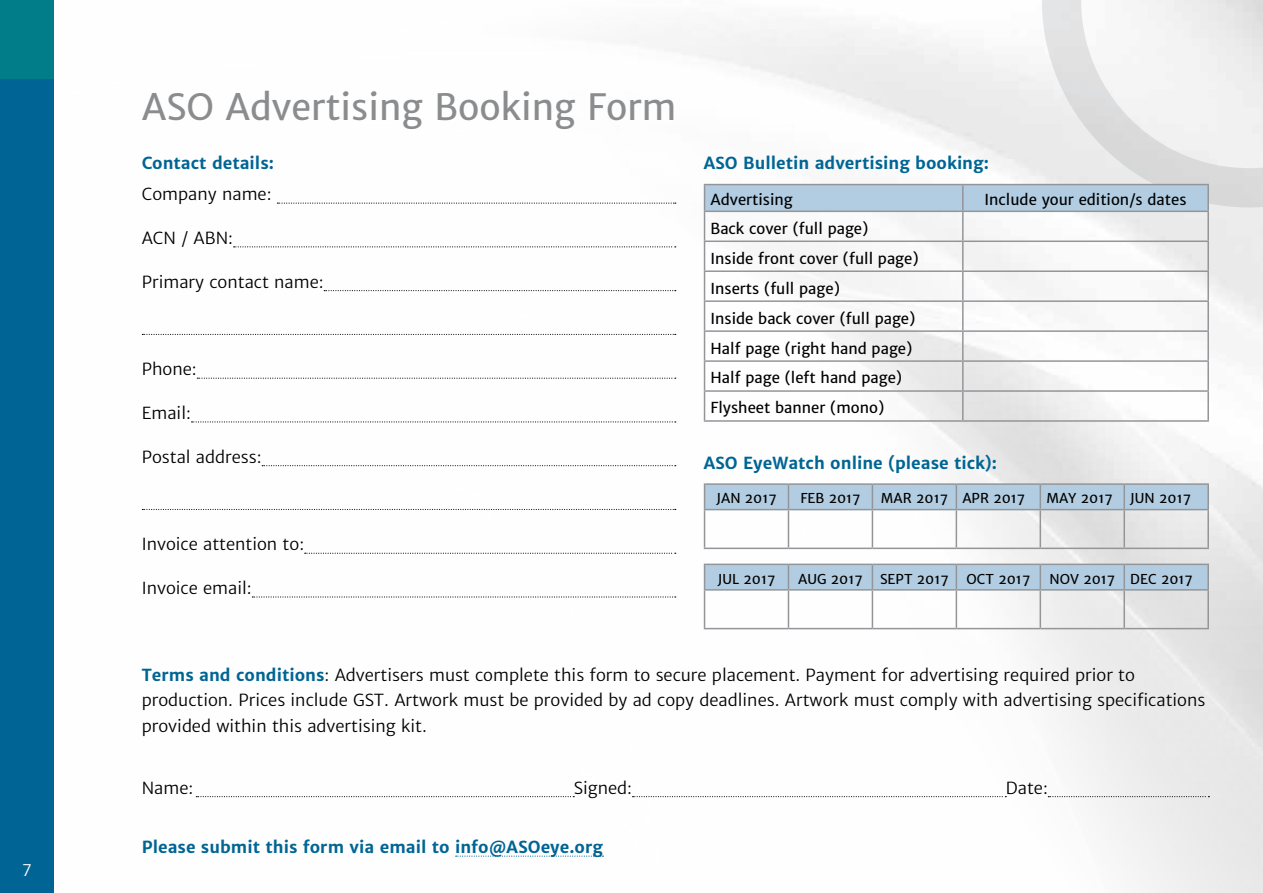
<style>
.page{position:relative;width:1263px;height:893px;background:#fff}
.page>*{position:absolute;margin:0;border:0;box-sizing:border-box;transform-origin:0 0}
.t1{font:36px "Merriweather Sans";color:#8a8c8e}
.t2{font:16.5px/25.5px "Merriweather Sans";color:#000}
.t3{font:700 16.5px "Merriweather Sans";color:#006594}
.t4{font:16.5px "News Gothic BT";color:#fff}
.t5{font:15px/30px "Merriweather Sans";color:#000}
.t6{font:13.5px "Merriweather Sans";color:#000}
.s1{font-weight:700;color:#006594}
</style>
<div class="page">
<div style="left:0;top:77px;width:54px;height:816px;background:#006594"></div>
<div style="left:0;top:0;width:54px;height:79px;background:#007d89"></div>
<img style="left:141px;top:28px;width:1122px;height:865px">
<svg style="left:1042px;top:0;width:221px;height:207px"></svg>
<svg style="left:277px;top:203px;width:399px;height:1px"></svg>
<svg style="left:234px;top:246px;width:442px;height:1px"></svg>
<svg style="left:324px;top:290px;width:352px;height:1px"></svg>
<svg style="left:142px;top:334px;width:534px;height:1px"></svg>
<svg style="left:197px;top:378px;width:479px;height:1px"></svg>
<svg style="left:192px;top:421px;width:484px;height:1px"></svg>
<svg style="left:262px;top:465px;width:414px;height:1px"></svg>
<svg style="left:142px;top:509px;width:534px;height:1px"></svg>
<svg style="left:305px;top:553px;width:371px;height:1px"></svg>
<svg style="left:252px;top:596px;width:424px;height:1px"></svg>
<svg style="left:196px;top:796px;width:378px;height:1px"></svg>
<svg style="left:632px;top:796px;width:374px;height:1px"></svg>
<svg style="left:1048px;top:796px;width:161px;height:1px"></svg>
<hr style="left:704px;top:184px;width:259px;height:1px;background:#939598">
<hr style="left:963px;top:184px;width:246px;height:1px;background:#939598">
<hr style="left:1207px;top:185px;width:2px;height:26px;background:#939598">
<hr style="left:963px;top:211px;width:246px;height:1px;background:#939598">
<hr style="left:1207px;top:212px;width:2px;height:29px;background:#939598">
<hr style="left:963px;top:241px;width:246px;height:1px;background:#939598">
<hr style="left:1207px;top:242px;width:2px;height:28px;background:#939598">
<hr style="left:963px;top:270px;width:246px;height:2px;background:#939598">
<hr style="left:1207px;top:272px;width:2px;height:28px;background:#939598">
<hr style="left:963px;top:300px;width:246px;height:2px;background:#939598">
<hr style="left:1207px;top:302px;width:2px;height:28px;background:#939598">
<hr style="left:963px;top:330px;width:246px;height:2px;background:#939598">
<hr style="left:1207px;top:332px;width:2px;height:28px;background:#939598">
<hr style="left:963px;top:360px;width:246px;height:2px;background:#939598">
<hr style="left:1207px;top:362px;width:2px;height:28px;background:#939598">
<hr style="left:963px;top:390px;width:246px;height:2px;background:#939598">
<svg style="left:704px;top:185px;width:504px;height:235px"></svg>
<hr style="left:1207px;top:392px;width:2px;height:28px;background:#939598">
<hr style="left:704px;top:420px;width:259px;height:2px;background:#939598">
<hr style="left:963px;top:420px;width:246px;height:2px;background:#939598">
<hr style="left:704px;top:483px;width:84px;height:2px;background:#939598">
<hr style="left:788px;top:483px;width:84px;height:2px;background:#939598">
<hr style="left:872px;top:483px;width:84px;height:2px;background:#939598">
<hr style="left:956px;top:483px;width:84px;height:2px;background:#939598">
<svg style="left:704px;top:484px;width:503px;height:25px;background:#b0cade"></svg>
<hr style="left:1040px;top:483px;width:84px;height:2px;background:#939598">
<hr style="left:1039px;top:485px;width:2px;height:24px;background:#939598">
<hr style="left:1124px;top:483px;width:85px;height:2px;background:#939598">
<hr style="left:1123px;top:485px;width:2px;height:24px;background:#939598">
<hr style="left:1207px;top:485px;width:2px;height:24px;background:#939598">
<hr style="left:704px;top:509px;width:84px;height:1px;background:#939598">
<hr style="left:704px;top:510px;width:1px;height:38px;background:#939598">
<hr style="left:788px;top:509px;width:84px;height:1px;background:#939598">
<hr style="left:788px;top:510px;width:1px;height:38px;background:#939598">
<hr style="left:872px;top:509px;width:84px;height:1px;background:#939598">
<hr style="left:872px;top:510px;width:1px;height:38px;background:#939598">
<hr style="left:956px;top:509px;width:84px;height:1px;background:#939598">
<hr style="left:956px;top:510px;width:1px;height:38px;background:#939598">
<hr style="left:1040px;top:509px;width:84px;height:1px;background:#939598">
<hr style="left:1039px;top:510px;width:2px;height:38px;background:#939598">
<hr style="left:1124px;top:509px;width:85px;height:1px;background:#939598">
<hr style="left:1123px;top:510px;width:2px;height:38px;background:#939598">
<hr style="left:1207px;top:510px;width:2px;height:38px;background:#939598">
<hr style="left:704px;top:548px;width:84px;height:1px;background:#939598">
<hr style="left:788px;top:548px;width:84px;height:1px;background:#939598">
<hr style="left:872px;top:548px;width:84px;height:1px;background:#939598">
<hr style="left:956px;top:548px;width:84px;height:1px;background:#939598">
<hr style="left:1040px;top:548px;width:84px;height:1px;background:#939598">
<hr style="left:1124px;top:548px;width:85px;height:1px;background:#939598">
<div style="left:704px;top:564px;width:503px;height:25px;background:#b2cde1"></div>
<hr style="left:1040px;top:564px;width:84px;height:1px;background:#939598">
<hr style="left:1039px;top:565px;width:2px;height:24px;background:#939598">
<hr style="left:1124px;top:564px;width:85px;height:1px;background:#939598">
<hr style="left:1123px;top:565px;width:2px;height:24px;background:#939598">
<hr style="left:1207px;top:565px;width:2px;height:24px;background:#939598">
<hr style="left:704px;top:589px;width:84px;height:2px;background:#939598">
<hr style="left:704px;top:591px;width:1px;height:37px;background:#939598">
<hr style="left:788px;top:589px;width:84px;height:2px;background:#939598">
<hr style="left:788px;top:591px;width:1px;height:37px;background:#939598">
<hr style="left:872px;top:589px;width:84px;height:2px;background:#939598">
<hr style="left:872px;top:591px;width:1px;height:37px;background:#939598">
<hr style="left:956px;top:589px;width:84px;height:2px;background:#939598">
<hr style="left:956px;top:591px;width:1px;height:37px;background:#939598">
<hr style="left:1040px;top:589px;width:84px;height:2px;background:#939598">
<hr style="left:1039px;top:591px;width:2px;height:37px;background:#939598">
<hr style="left:1124px;top:589px;width:85px;height:2px;background:#939598">
<hr style="left:1123px;top:591px;width:2px;height:37px;background:#939598">
<hr style="left:1207px;top:591px;width:2px;height:37px;background:#939598">
<hr style="left:704px;top:628px;width:84px;height:1px;background:#939598">
<hr style="left:788px;top:628px;width:84px;height:1px;background:#939598">
<hr style="left:872px;top:628px;width:84px;height:1px;background:#939598">
<hr style="left:956px;top:628px;width:84px;height:1px;background:#939598">
<hr style="left:1040px;top:628px;width:84px;height:1px;background:#939598">
<hr style="left:1124px;top:628px;width:85px;height:1px;background:#939598">
<svg style="left:456px;top:856px;width:147px;height:1px"></svg>
<p class="t4" style="left:22px;top:860px;width:11px">7</p>
<h1 class="t1" style="left:142px;top:85px;width:536px">ASO Advertising Booking Form</h1>
<p class="t3" style="left:142px;top:153px;width:134px">Contact details:</p>
<p class="t2" style="left:142px;top:182px;width:131px">Company name:</p>
<p class="t2" style="left:142px;top:226px;width:93px">ACN / ABN:</p>
<p class="t2" style="left:142px;top:269px;width:183px">Primary contact name:</p>
<p class="t2" style="left:142px;top:357px;width:57px">Phone:</p>
<p class="t2" style="left:142px;top:401px;width:51px">Email:</p>
<p class="t2" style="left:142px;top:444px;width:121px">Postal address:</p>
<p class="t2" style="left:142px;top:532px;width:164px">Invoice attention to:</p>
<p class="t2" style="left:142px;top:576px;width:112px">Invoice email:</p>
<p class="t3" style="left:704px;top:153px;width:287px">ASO Bulletin advertising booking:</p>
<p class="t5" style="left:710px;top:185px;width:84px">Advertising</p>
<p class="t5" style="left:984px;top:185px;width:203px">Include your edition/s dates</p>
<p class="t5" style="left:710px;top:213px;width:210px">Back cover (full page)<br>Inside front cover (full page)<br>Inserts (full page)<br>Inside back cover (full page)<br>Half page (right hand page)<br>Half page (left hand page)<br>Flysheet banner (mono)</p>
<p class="t3" style="left:704px;top:453px;width:295px">ASO EyeWatch online (please tick):</p>
<p class="t6" style="left:716px;top:490px;width:62px">JAN 2017</p>
<p class="t6" style="left:800px;top:490px;width:62px">FEB 2017</p>
<p class="t6" style="left:881px;top:490px;width:146px">MAR 2017 APR 2017</p>
<p class="t6" style="left:1046px;top:490px;width:68px">MAY 2017</p>
<p class="t6" style="left:1130px;top:490px;width:62px">JUN 2017</p>
<p class="t6" style="left:718px;top:571px;width:59px">JUL 2017</p>
<p class="t6" style="left:798px;top:571px;width:66px">AUG 2017</p>
<p class="t6" style="left:880px;top:571px;width:70px">SEPT 2017</p>
<p class="t6" style="left:966px;top:571px;width:65px">OCT 2017</p>
<p class="t6" style="left:1049px;top:571px;width:145px">NOV 2017 DEC 2017</p>
<p class="t2" style="left:142px;top:662px;width:1065px"><span class="s1">Terms and conditions</span>: Advertisers must complete this form to secure placement. Payment for advertising required prior to production. Prices include GST. Artwork must be provided by ad copy deadlines. Artwork must comply with advertising specifications provided within this advertising kit.</p>
<p class="t2" style="left:142px;top:775px;width:53px">Name:</p>
<p class="t2" style="left:574px;top:775px;width:60px">Signed:</p>
<p class="t2" style="left:1006px;top:775px;width:43px">Date:</p>
<p class="t3" style="left:142px;top:837px;width:463px">Please submit this form via email to info@ASOeye.org</p>
</div>
